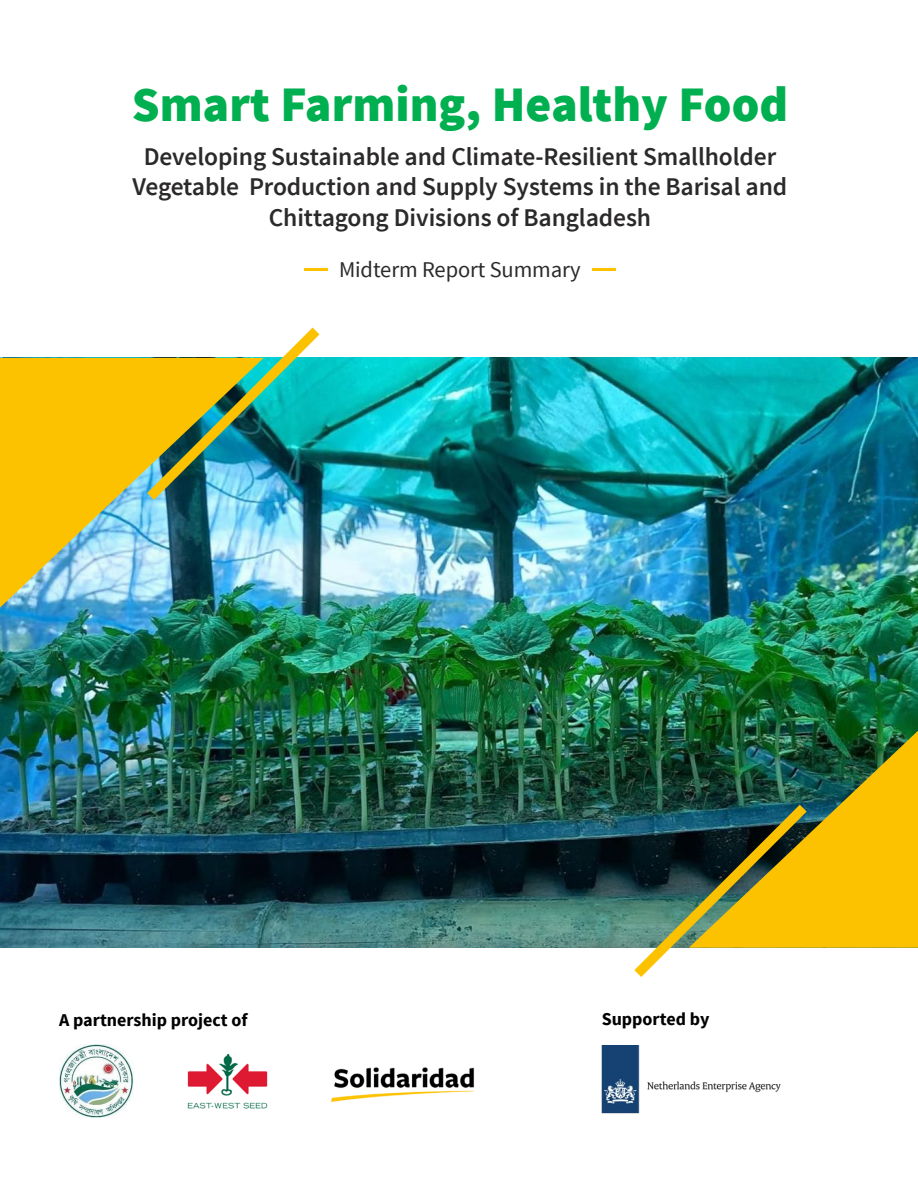
<style>
.page{position:relative;width:918px;height:1188px;background:#fff}
.page>*{position:absolute;margin:0;border:0;box-sizing:border-box;transform-origin:0 0}
.t1{font:900 49.5px "Source Sans Pro";color:#00af50}
.t2{font:600 25.5px/30.6px "Source Sans Pro";letter-spacing:-.005em;color:#2b2929;text-align:center}
.t3{font:22.5px "Source Sans Pro";letter-spacing:-.005em;color:#2b2929}
.t4{font:700 18px "Source Sans Pro";color:#000}
</style>
<div class="page">
<img style="left:187px;top:1053px;width:81px;height:56px">
<img style="left:59px;top:1044px;width:75px;height:74px">
<img style="left:331px;top:1067px;width:143px;height:36px">
<img style="left:601px;top:1046px;width:180px;height:68px">
<img style="left:0;top:358px;width:918px;height:590px">
<img style="left:689px;top:731px;width:229px;height:217px">
<svg style="left:634px;top:805px;width:173px;height:172px"></svg>
<img style="left:0;top:358px;width:264px;height:250px">
<img style="left:147px;top:328px;width:172px;height:172px">
<hr style="left:592px;top:268px;width:24px;height:3px;background:#fcc200">
<hr style="left:304px;top:268px;width:24px;height:3px;background:#fcc200">
<h1 class="t1" style="left:132px;top:73px;width:658px">Smart Farming, Healthy Food</h1>
<p class="t2" style="left:133px;top:141px;width:656px">Developing Sustainable and Climate-Resilient Smallholder<br>Vegetable Production and Supply Systems in the Barisal and<br>Chittagong Divisions of Bangladesh</p>
<p class="t3" style="left:339px;top:255px;width:243px">Midterm Report Summary</p>
<p class="t4" style="left:59px;top:1008px;width:190px">A partnership project of</p>
<p class="t4" style="left:602px;top:1007px;width:109px">Supported by</p>
</div>
